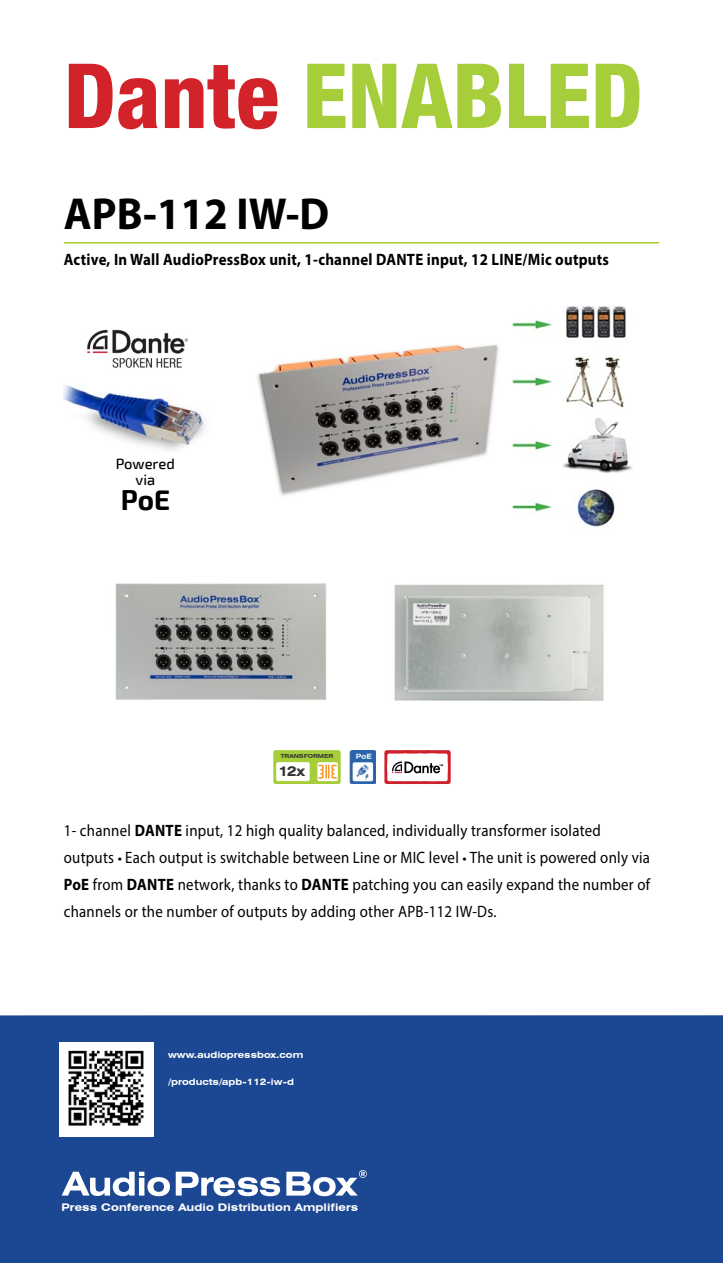
<style>
.page{position:relative;width:723px;height:1263px;background:#fff}
.page>*{position:absolute;margin:0;border:0;box-sizing:border-box;transform-origin:0 0}
.t1{font:800 condensed 90px "Helvetica Neue LT Pro";color:#a6ce3a}
.t2{font:700 45px "Myriad Pro";color:#000;scale:.95 1}
.t3{font:700 27.75px "Exo 2";color:#000}
.t4{font:16.5px/27px "Myriad Pro";letter-spacing:.02em;color:#000;scale:.9 1}
.t5{font:700 16.5px "Myriad Pro";letter-spacing:.02em;color:#000;scale:.9 1}
.t6{font:500 14.7px/15.3px "Exo 2";color:#000;text-align:center}
.t7{font:700 expanded 13.65px "Swiss 721 BT";color:#343433}
.t8{font:700 expanded 10.5px "Swiss 721 BT";letter-spacing:.01em;color:#fff}
.t9{font:700 expanded 9px "Swiss 721 BT";color:#fff}
.t10{font:700 expanded 5.55px "Swiss 721 BT";color:#343433}
.s1{color:#d2232a}
.s2{font-weight:700}
.s3{font-size:15px}
</style>
<div class="page">
<div style="left:0;top:1015px;width:723px;height:248px;background:#1c4792"></div>
<hr style="left:64px;top:242px;width:595px;height:2px;background:#a6ce39">
<img style="left:394px;top:584px;width:210px;height:117px">
<img style="left:257px;top:306px;width:375px;height:221px">
<img style="left:115px;top:583px;width:212px;height:117px">
<div style="left:60px;top:1042px;width:94px;height:95px;background:#fff"></div>
<img style="left:68px;top:1050px;width:76px;height:76px">
<img style="left:64px;top:385px;width:144px;height:66px">
<img style="left:87px;top:329px;width:102px;height:39px">
<svg style="left:62px;top:1172px;width:108px;height:24px"></svg>
<svg style="left:176px;top:1172px;width:104px;height:24px"></svg>
<svg style="left:286px;top:1170px;width:81px;height:26px"></svg>
<div style="left:384px;top:750px;width:27px;height:34px;background:#cf202e;border-radius:2px"></div>
<div style="left:424px;top:750px;width:27px;height:34px;background:#cf202e;border-radius:2px"></div>
<svg style="left:403px;top:750px;width:27px;height:34px"></svg>
<div style="left:387px;top:762px;width:21px;height:19px;background:#fff;border-radius:2px"></div>
<div style="left:427px;top:762px;width:21px;height:19px;background:#fff;border-radius:2px"></div>
<div style="left:416px;top:762px;width:21px;height:19px;background:#fff;border-radius:2px"></div>
<div style="left:402px;top:762px;width:21px;height:19px;background:#fff;border-radius:2px"></div>
<div style="left:387px;top:753px;width:21px;height:19px;background:#fff;border-radius:2px"></div>
<div style="left:427px;top:753px;width:21px;height:19px;background:#fff;border-radius:2px"></div>
<div style="left:416px;top:753px;width:21px;height:19px;background:#fff;border-radius:2px"></div>
<div style="left:402px;top:753px;width:21px;height:19px;background:#fff;border-radius:2px"></div>
<svg style="left:392px;top:761px;width:51px;height:12px"></svg>
<svg style="left:273px;top:750px;width:68px;height:34px"></svg>
<img style="left:349px;top:750px;width:27px;height:34px">
<h1 class="t1" style="left:64px;top:40px;width:580px"><span class="s1">Dante</span> ENABLED</h1>
<h2 class="t2" style="left:64px;top:184px;width:281px">APB-112 IW-D</h2>
<p class="t5" style="left:64px;top:249px;width:607px">Active, In Wall AudioPressBox unit, 1-channel DANTE input, 12 LINE/Mic outputs</p>
<p class="t6" style="left:116px;top:457px;width:61px">Powered via</p>
<h3 class="t3" style="left:121px;top:484px;width:51px">PoE</h3>
<p class="t10" style="left:281px;top:753px;width:54px">TRANSFORMER</p>
<p class="t7" style="left:278px;top:763px;width:28px">12x</p>
<p class="t4" style="left:64px;top:817px;width:653px">1- channel <span class="s2">DANTE</span> input, 12 high quality balanced, individually transformer isolated outputs <span class="s3">•</span> Each output is switchable between Line or MIC level <span class="s3">•</span> The unit is powered only via <span class="s2">PoE</span> from <span class="s2">DANTE</span> network, thanks to <span class="s2">DANTE</span> patching you can easily expand the number of channels or the number of outputs by adding other APB-112 IW-Ds.</p>
<p class="t9" style="left:168px;top:1049px;width:136px">www.audiopressbox.com</p>
<p class="t9" style="left:168px;top:1076px;width:127px">/products/apb-112-iw-d</p>
<p class="t8" style="left:62px;top:1201px;width:298px">Press Conference Audio Distribution Amplifiers</p>
</div>
